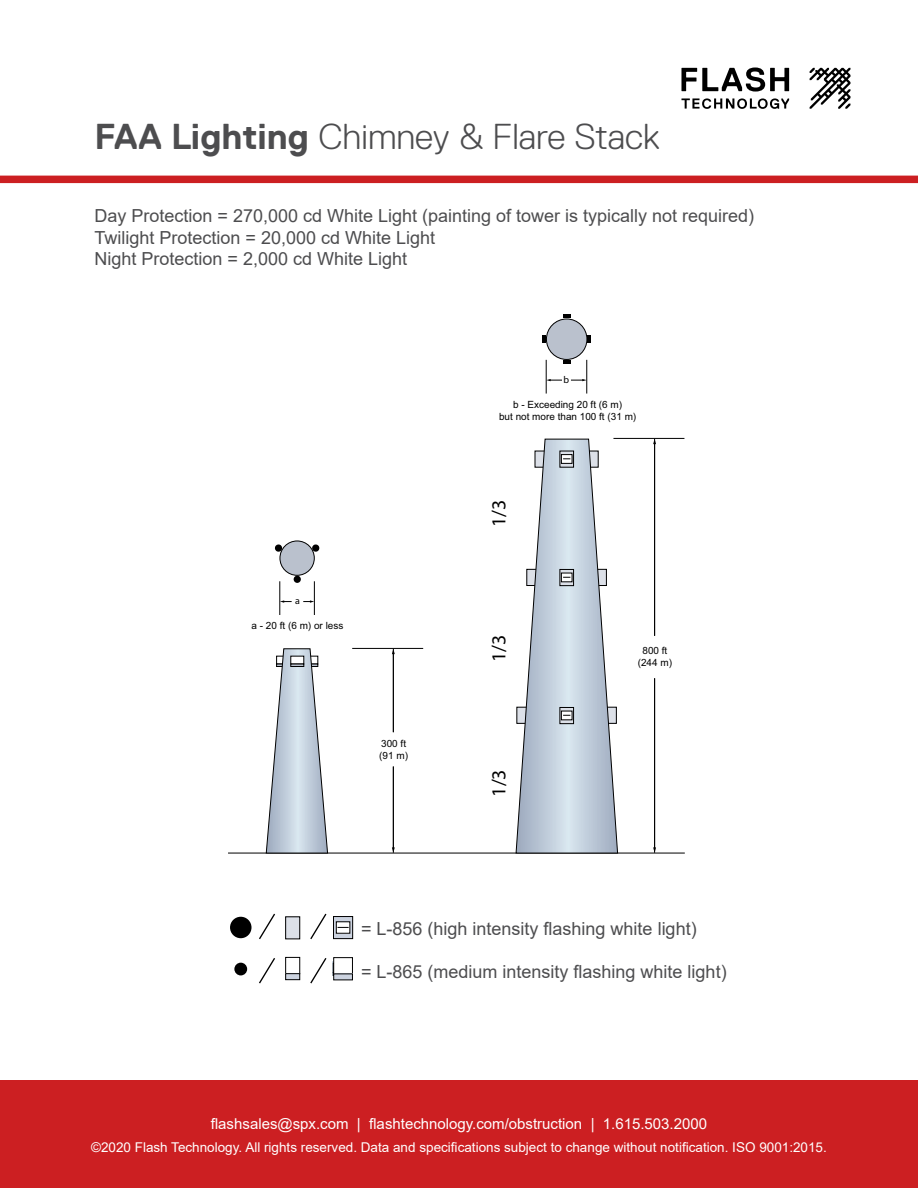
<style>
.page{position:relative;width:918px;height:1188px;background:#fff}
.page>*{position:absolute;margin:0;border:0;box-sizing:border-box;transform-origin:0 0}
.t1{font:300 36px "Replica Std";color:#4d4d4f}
.t2{font:19.95px "Myriad Pro";color:#000}
.t3{font:18px/21.6px "Arial";color:#4d4d4f}
.t4{font:15px "Arial";color:#fff}
.t5{font:13.5px "Arial";color:#fff}
.t6{font:11.7px "Arial";color:#000;scale:.58 1}
.t7{font:9.9px/12px "Arial";color:#000;text-align:center}
.t8{font:9.9px "Myriad Pro";color:#000}
.s1{font-weight:700}
</style>
<div class="page">
<div style="left:0;top:1080px;width:918px;height:108px;background:#cc1f22"></div>
<div style="left:0;top:176px;width:918px;height:7px;background:#cc1f22"></div>
<svg style="left:810px;top:68px;width:41px;height:41px"></svg>
<svg style="left:681px;top:68px;width:108px;height:24px"></svg>
<svg style="left:681px;top:98px;width:108px;height:11px"></svg>
<svg style="left:228px;top:318px;width:457px;height:536px"></svg>
<div style="left:546px;top:319px;width:41px;height:40px;background:#bac1cd;border-radius:50%"></div>
<div style="left:546px;top:319px;width:41px;height:41px;border:1px solid #000;border-radius:50%"></div>
<svg style="left:563px;top:314px;width:8px;height:4px"></svg>
<svg style="left:588px;top:335px;width:3px;height:8px"></svg>
<svg style="left:563px;top:360px;width:7px;height:4px"></svg>
<svg style="left:542px;top:335px;width:4px;height:8px"></svg>
<svg style="left:516px;top:439px;width:102px;height:415px"></svg>
<svg style="left:266px;top:648px;width:62px;height:206px"></svg>
<div style="left:280px;top:541px;width:34px;height:34px;background:#bac1cd;border-radius:50%"></div>
<div style="left:280px;top:541px;width:35px;height:35px;border:1px solid #000;border-radius:50%"></div>
<div style="left:294px;top:576px;width:7px;height:7px;background:#000;border-radius:50%"></div>
<svg style="left:312px;top:544px;width:8px;height:8px"></svg>
<svg style="left:274px;top:544px;width:9px;height:8px"></svg>
<hr style="left:546px;top:360px;width:1px;height:34px;background:#000">
<hr style="left:587px;top:360px;width:1px;height:34px;background:#000">
<svg style="left:546px;top:379px;width:16px;height:2px"></svg>
<svg style="left:571px;top:379px;width:16px;height:2px"></svg>
<hr style="left:280px;top:581px;width:1px;height:34px;background:#000">
<hr style="left:314px;top:581px;width:1px;height:34px;background:#000">
<svg style="left:280px;top:600px;width:12px;height:3px"></svg>
<svg style="left:303px;top:600px;width:11px;height:3px"></svg>
<hr style="left:613px;top:438px;width:71px;height:1px;background:#000">
<hr style="left:654px;top:443px;width:1px;height:193px;background:#000">
<svg style="left:653px;top:439px;width:3px;height:5px"></svg>
<hr style="left:654px;top:678px;width:1px;height:170px;background:#000">
<svg style="left:653px;top:847px;width:3px;height:6px"></svg>
<hr style="left:352px;top:648px;width:71px;height:1px;background:#000">
<hr style="left:393px;top:653px;width:1px;height:79px;background:#000">
<svg style="left:392px;top:649px;width:3px;height:5px"></svg>
<hr style="left:393px;top:767px;width:1px;height:81px;background:#000">
<svg style="left:392px;top:847px;width:3px;height:6px"></svg>
<svg style="left:259px;top:913px;width:16px;height:26px"></svg>
<div style="left:230px;top:917px;width:22px;height:21px;background:#000;border-radius:50%"></div>
<svg style="left:310px;top:913px;width:17px;height:27px"></svg>
<div style="left:234px;top:963px;width:13px;height:12px;background:#000;border-radius:50%"></div>
<svg style="left:259px;top:958px;width:16px;height:26px"></svg>
<svg style="left:310px;top:958px;width:39px;height:26px"></svg>
<div style="left:334px;top:958px;width:18px;height:16px;background:#fff"></div>
<div style="left:333px;top:957px;width:20px;height:17px;border:1px solid #000"></div>
<div style="left:334px;top:974px;width:18px;height:6px;background:#ccd3e0"></div>
<div style="left:285px;top:957px;width:15px;height:17px;border:1px solid #000"></div>
<div style="left:286px;top:974px;width:14px;height:6px;background:#ccd3e0"></div>
<div style="left:285px;top:973px;width:15px;height:7px;border:1px solid #000"></div>
<svg style="left:335px;top:918px;width:16px;height:19px"></svg>
<div style="left:333px;top:916px;width:20px;height:23px;border:1px solid #000"></div>
<svg style="left:336px;top:922px;width:14px;height:11px"></svg>
<div style="left:336px;top:921px;width:14px;height:13px;border:1px solid #000"></div>
<div style="left:286px;top:917px;width:14px;height:22px;background:#dce0e8"></div>
<div style="left:285px;top:916px;width:15px;height:23px;border:1px solid #000"></div>
<h1 class="t1" style="left:94px;top:117px;width:567px"><span class="s1">FAA Lighting</span> Chimney &amp; Flare Stack</h1>
<p class="t3" style="left:94px;top:205px;width:661px">Day Protection = 270,000 cd White Light (painting of tower is typically not required)<br>Twilight Protection = 20,000 cd White Light<br>Night Protection = 2,000 cd White Light</p>
<p class="t8" style="left:564px;top:373px;width:7px">b</p>
<p class="t7" style="left:499px;top:399px;width:139px">b - Exceeding 20 ft (6 m)<br>but not more than 100 ft (31 m)</p>
<p class="t8" style="left:295px;top:595px;width:6px">a</p>
<p class="t7" style="left:252px;top:620px;width:93px">a - 20 ft (6 m) or less</p>
<p class="t7" style="left:379px;top:738px;width:30px;text-align:left">300 ft (91 m)</p>
<p class="t2" style="left:487px;top:527px;width:29px;rotate:-90deg">1/3</p>
<p class="t2" style="left:487px;top:662px;width:29px;rotate:-90deg">1/3</p>
<p class="t2" style="left:487px;top:797px;width:29px;rotate:-90deg">1/3</p>
<p class="t7" style="left:638px;top:644px;width:36px">800 ft (244 m)</p>
<p class="t3" style="left:361px;top:917px;width:337px">= L-856 (high intensity flashing white light)</p>
<p class="t3" style="left:361px;top:961px;width:367px">= L-865 (medium intensity flashing white light)</p>
<p class="t6" style="left:524px;top:964px;width:42px">(244 m)</p>
<p class="t4" style="left:211px;top:1113px;width:498px">flashsales@spx.com | flashtechnology.com/obstruction | 1.615.503.2000</p>
<p class="t5" style="left:91px;top:1138px;width:737px">©2020 Flash Technology. All rights reserved. Data and specifications subject to change without notification. ISO 9001:2015.</p>
</div>
